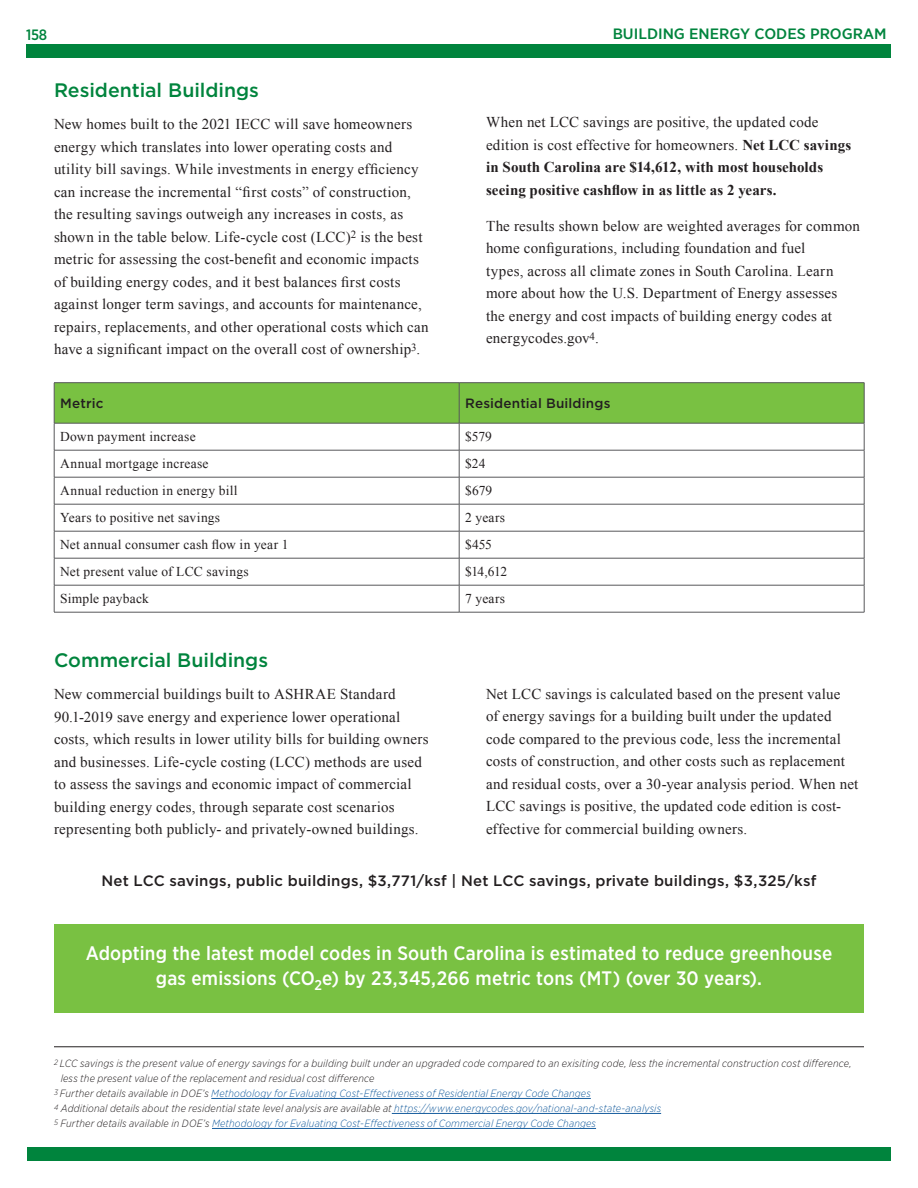
<style>
.page{position:relative;width:918px;height:1188px;background:#fff}
.page>*{position:absolute;margin:0;border:0;box-sizing:border-box;transform-origin:0 0}
.pull_quote{font:500 19.5px/25.5px "Gotham Narrow";letter-spacing:.01em;color:#fff;text-align:center}
.subhead_1{font:500 19.5px "Gotham";color:#00843d}
.body_text{font:15px/22.5px "Times New Roman";letter-spacing:.015em;color:#231f20}
.body_text-2{font:700 15px/22.5px "Times New Roman";letter-spacing:.005em;color:#231f20}
.left_bold{font:500 15px "Gotham";letter-spacing:.01em;color:#231f20}
.t1{font:500 15px "Gotham Narrow";color:#00843d;scale:1.1 1}
.t2{font:500 15px "Gotham Narrow";color:#00843d}
.table_text{font:13.5px "Times New Roman";letter-spacing:.02em;color:#231f20}
.table_header{font:500 13.5px "Gotham";letter-spacing:.01em;color:#231f20}
.footnote{font:italic 300 10.5px/15px "Gotham Narrow";letter-spacing:.015em;color:#231f20}
.footnote_contd{font:italic 300 10.5px "Gotham Narrow";letter-spacing:.015em;color:#175d9e}
.footnote_contd-2{font:italic 300 10.5px "Gotham Narrow";letter-spacing:.01em;color:#231f20}
.s1{font-weight:400}
.s2{color:#231f20}
.s3{color:#175d9e}
</style>
<div class="page">
<hr style="left:54px;top:382px;width:405px;height:1px;background:#57585a">
<hr style="left:459px;top:382px;width:405px;height:1px;background:#57585a">
<svg style="left:54px;top:383px;width:811px;height:229px"></svg>
<hr style="left:54px;top:612px;width:405px;height:1px;background:#57585a">
<hr style="left:459px;top:612px;width:405px;height:1px;background:#57585a">
<div style="left:54px;top:924px;width:810px;height:88px;background:#79c142"></div>
<hr style="left:54px;top:1046px;width:810px;height:1px;background:#231f20">
<hr style="left:211px;top:1098px;width:380px;height:1px;background:#175d9e">
<hr style="left:392px;top:1113px;width:269px;height:1px;background:#175d9e">
<hr style="left:212px;top:1128px;width:384px;height:1px;background:#175d9e">
<div style="left:26px;top:45px;width:865px;height:13px;background:#00843d"></div>
<div style="left:27px;top:1148px;width:864px;height:13px;background:#00843d"></div>
<p class="t2" style="left:26px;top:25px;width:23px">158</p>
<p class="t1" style="left:613px;top:24px;width:251px">BUILDING ENERGY CODES PROGRAM</p>
<p class="subhead_1" style="left:54px;top:77px;width:206px">Residential Buildings</p>
<p class="body_text" style="left:54px;top:113px;width:376px">New homes built to the 2021 IECC will save homeowners energy which translates into lower operating costs and utility bill savings. While investments in energy efficiency can increase the incremental “first costs” of construction, the resulting savings outweigh any increases in costs, as shown in the table below. Life-cycle cost (LCC)<sup>2</sup> is the best metric for assessing the cost-benefit and economic impacts of building energy codes, and it best balances first costs against longer term savings, and accounts for maintenance, repairs, replacements, and other operational costs which can have a significant impact on the overall cost of ownership<sup>3</sup>.</p>
<p class="body_text-2" style="left:486px;top:111px;width:367px"><span class="s1">When net LCC savings are positive, the updated code edition is cost effective for homeowners.</span> Net LCC savings in South Carolina are $14,612, with most households seeing positive cashflow in as little as 2 years.</p>
<p class="body_text" style="left:486px;top:214px;width:376px">The results shown below are weighted averages for common home configurations, including foundation and fuel<br>types, across all climate zones in South Carolina. Learn more about how the U.S. Department of Energy assesses<br>the energy and cost impacts of building energy codes at energycodes.gov<sup>4</sup>.</p>
<p class="table_header" style="left:60px;top:395px;width:45px">Metric</p>
<p class="table_header" style="left:465px;top:395px;width:147px">Residential Buildings</p>
<p class="table_text" style="left:60px;top:428px;width:137px">Down payment increase</p>
<p class="table_text" style="left:465px;top:428px;width:28px">$579</p>
<p class="table_text" style="left:60px;top:455px;width:150px">Annual mortgage increase</p>
<p class="table_text" style="left:465px;top:455px;width:22px">$24</p>
<p class="table_text" style="left:60px;top:482px;width:179px">Annual reduction in energy bill</p>
<p class="table_text" style="left:465px;top:482px;width:28px">$679</p>
<p class="table_text" style="left:60px;top:509px;width:161px">Years to positive net savings</p>
<p class="table_text" style="left:465px;top:509px;width:42px">2 years</p>
<p class="table_text" style="left:60px;top:536px;width:230px">Net annual consumer cash flow in year 1</p>
<p class="table_text" style="left:465px;top:536px;width:28px">$455</p>
<p class="table_text" style="left:60px;top:563px;width:190px">Net present value of LCC savings</p>
<p class="table_text" style="left:465px;top:563px;width:44px">$14,612</p>
<p class="table_text" style="left:60px;top:590px;width:90px">Simple payback</p>
<p class="table_text" style="left:465px;top:590px;width:42px">7 years</p>
<p class="subhead_1" style="left:54px;top:647px;width:216px">Commercial Buildings</p>
<p class="body_text" style="left:54px;top:683px;width:376px">New commercial buildings built to ASHRAE Standard 90.1-2019 save energy and experience lower operational costs, which results in lower utility bills for building owners and businesses. Life-cycle costing (LCC) methods are used to assess the savings and economic impact of commercial building energy codes, through separate cost scenarios representing both publicly- and privately-owned buildings.</p>
<p class="body_text" style="left:486px;top:682px;width:374px">Net LCC savings is calculated based on the present value<br>of energy savings for a building built under the updated code compared to the previous code, less the incremental costs of construction, and other costs such as replacement and residual costs, over a 30-year analysis period. When net LCC savings is positive, the updated code edition is cost&shy;effective for commercial building owners.</p>
<p class="left_bold" style="left:101px;top:871px;width:717px">Net LCC savings, public buildings, $3,771/ksf | Net LCC savings, private buildings, $3,325/ksf</p>
<p class="pull_quote" style="left:86px;top:940px;width:748px">Adopting the latest model codes in South Carolina is estimated to reduce greenhouse gas emissions (CO<sub>2</sub>e) by 23,345,266 metric tons (MT) (over 30 years).</p>
<p class="footnote" style="left:61px;top:1056px;width:792px;text-indent:-7px"><sup>2</sup> LCC savings is the present value of energy savings for a building built under an upgraded code compared to an exisiting code, less the incremental construction cost difference, less the present value of the replacement and residual cost difference</p>
<p class="footnote_contd" style="left:54px;top:1087px;width:538px"><sup>3</sup> <span class="s2">Further details available in DOE’s</span> Methodology for Evaluating Cost-Effectiveness of Residential Energy Code Changes</p>
<p class="footnote_contd-2" style="left:54px;top:1102px;width:609px"><sup>4</sup> Additional details about the residential state level analysis are available at <span class="s3">https://www.energycodes.gov/national-and-state-analysis</span></p>
<p class="footnote_contd" style="left:54px;top:1117px;width:544px"><sup>5</sup> <span class="s2">Further details available in DOE’s</span> Methodology for Evaluating Cost-Effectiveness of Commercial Energy Code Changes</p>
</div>
